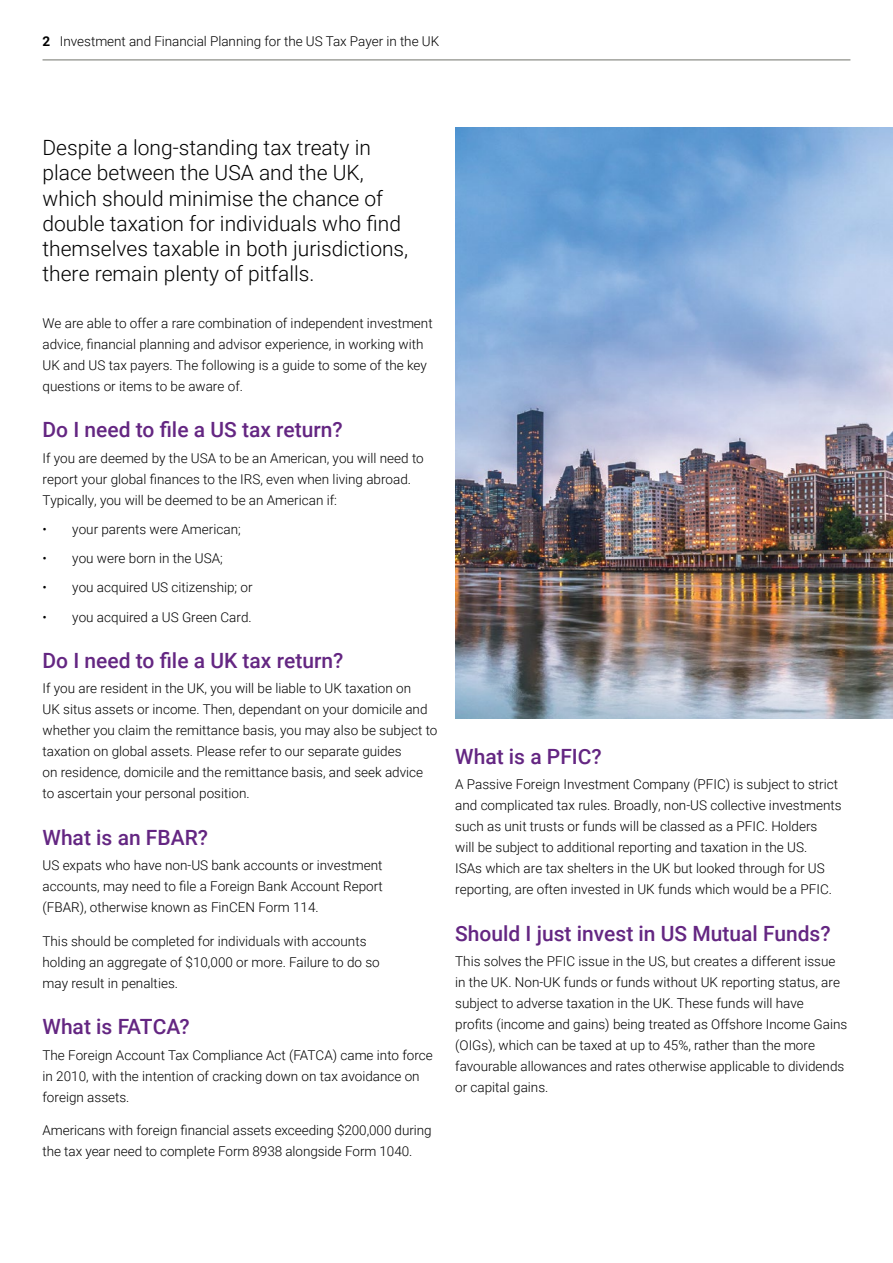
<style>
.page{position:relative;width:893px;height:1263px;background:#fff}
.page>*{position:absolute;margin:0;border:0;box-sizing:border-box;transform-origin:0 0}
.t1{font:300 21px/25.2px "Roboto";color:#000}
.t2{font:500 21px "Roboto";color:#642682}
.t3{font:300 13.5px/21px "Roboto";color:#000}
.s1{font-weight:700}
</style>
<div class="page">
<hr style="left:43px;top:60px;width:807px;height:1px;background:#72746c">
<img style="left:455px;top:128px;width:438px;height:591px">
<p class="t3" style="left:43px;top:31px;width:398px"><span class="s1">2</span> Investment and Financial Planning for the US Tax Payer in the UK</p>
<h1 class="t1" style="left:43px;top:134px;width:367px">Despite a long-standing tax treaty in place between the USA and the UK, which should minimise the chance of double taxation for individuals who find themselves taxable in both jurisdictions, there remain plenty of pitfalls.</h1>
<p class="t3" style="left:43px;top:312px;width:392px">We are able to offer a rare combination of independent investment advice, financial planning and advisor experience, in working with UK and US tax payers. The following is a guide to some of the key questions or items to be aware of.</p>
<h1 class="t2" style="left:43px;top:415px;width:302px">Do I need to file a US tax return?</h1>
<p class="t3" style="left:43px;top:447px;width:383px">If you are deemed by the USA to be an American, you will need to report your global finances to the IRS, even when living abroad.<br>Typically, you will be deemed to be an American if:</p>
<p class="t3" style="left:43px;top:518px;width:200px">• your parents were American;</p>
<p class="t3" style="left:43px;top:547px;width:182px">• you were born in the USA;</p>
<p class="t3" style="left:43px;top:576px;width:212px">• you acquired US citizenship; or</p>
<p class="t3" style="left:43px;top:606px;width:211px">• you acquired a US Green Card.</p>
<h1 class="t2" style="left:43px;top:646px;width:302px">Do I need to file a UK tax return?</h1>
<p class="t3" style="left:43px;top:677px;width:396px">If you are resident in the UK, you will be liable to UK taxation on<br>UK situs assets or income. Then, dependant on your domicile and whether you claim the remittance basis, you may also be subject to taxation on global assets. Please refer to our separate guides<br>on residence, domicile and the remittance basis, and seek advice to ascertain your personal position.</p>
<h1 class="t2" style="left:43px;top:823px;width:167px">What is an FBAR?</h1>
<p class="t3" style="left:43px;top:854px;width:342px;text-align:justify">US expats who have non-US bank accounts or investment accounts, may need to file a Foreign Bank Account Report (FBAR), otherwise known as FinCEN Form 114.</p>
<p class="t3" style="left:43px;top:930px;width:339px">This should be completed for individuals with accounts holding an aggregate of $10,000 or more. Failure to do so may result in penalties.</p>
<h1 class="t2" style="left:43px;top:1012px;width:149px">What is FATCA?</h1>
<p class="t3" style="left:43px;top:1044px;width:392px">The Foreign Account Tax Compliance Act (FATCA) came into force in 2010, with the intention of cracking down on tax avoidance on foreign assets.</p>
<p class="t3" style="left:43px;top:1120px;width:391px">Americans with foreign financial assets exceeding $200,000 during the tax year need to complete Form 8938 alongside Form 1040.</p>
<h1 class="t2" style="left:455px;top:742px;width:148px">What is a PFIC?</h1>
<p class="t3" style="left:455px;top:773px;width:388px">A Passive Foreign Investment Company (PFIC) is subject to strict and complicated tax rules. Broadly, non-US collective investments such as unit trusts or funds will be classed as a PFIC. Holders<br>will be subject to additional reporting and taxation in the US.<br>ISAs which are tax shelters in the UK but looked through for US reporting, are often invested in UK funds which would be a PFIC.</p>
<h1 class="t2" style="left:455px;top:919px;width:377px">Should I just invest in US Mutual Funds?</h1>
<p class="t3" style="left:455px;top:950px;width:394px">This solves the PFIC issue in the US, but creates a different issue in the UK. Non-UK funds or funds without UK reporting status, are subject to adverse taxation in the UK. These funds will have<br>profits (income and gains) being treated as Offshore Income Gains (OIGs), which can be taxed at up to 45%, rather than the more favourable allowances and rates otherwise applicable to dividends or capital gains.</p>
</div>
